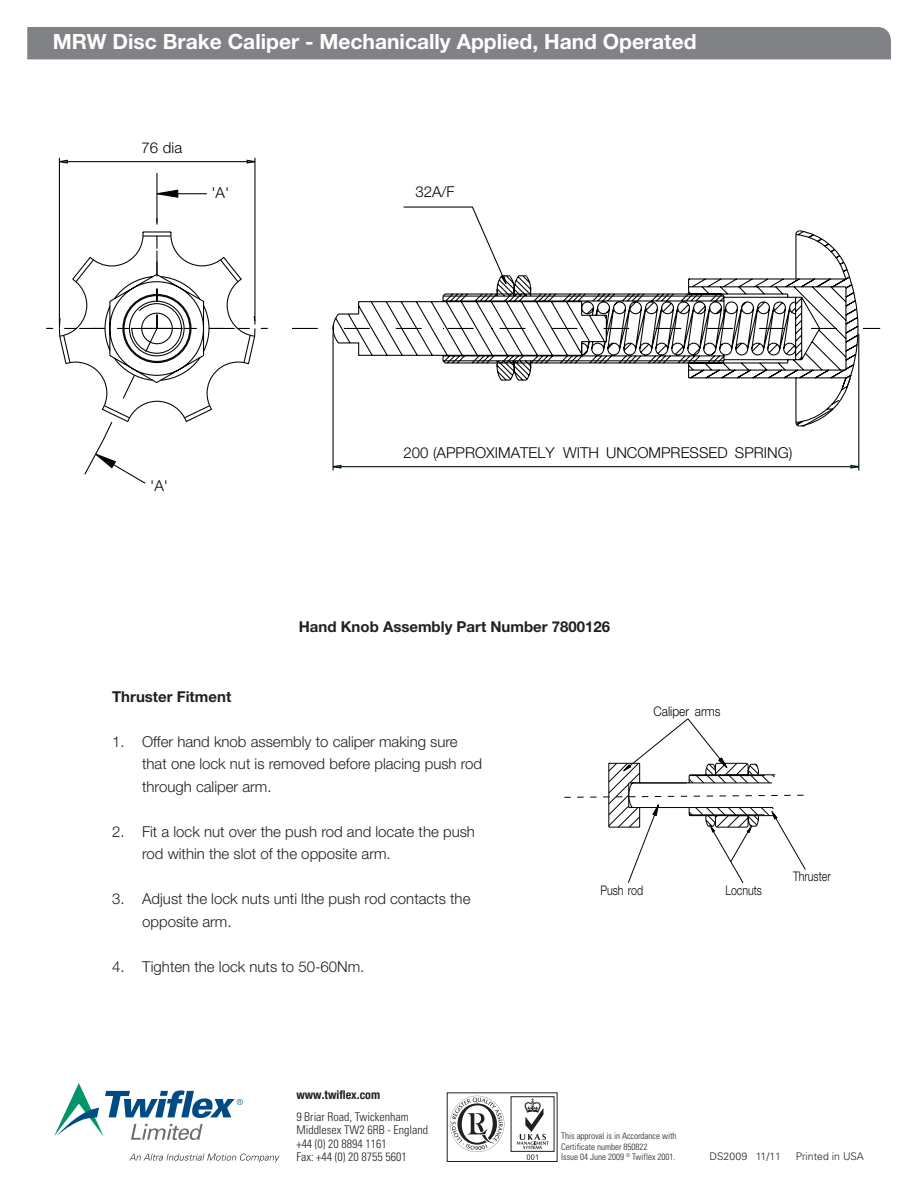
<style>
.page{position:relative;width:918px;height:1188px;background:#fff}
.page>*{position:absolute;margin:0;border:0;box-sizing:border-box;transform-origin:0 0}
.t1{font:700 21px "Helvetica Neue LT Std";color:#fff}
.t2{font:300 15px/22.5px "Helvetica Neue LT Std";color:#231f20}
.t3{font:300 15px "Helvetica Neue LT Std";color:#040503}
.t4{font:700 15px "Helvetica Neue LT Std";color:#231f20}
.t5{font:300 13.2px "Helvetica Neue LT Std";color:#040503;scale:.8 1}
.t6{font:300 13.2px "Helvetica Neue LT Std";color:#040503;scale:.9 1}
.t7{font:300 condensed 12px "Univers LT Std";color:#231f20}
.t8{font:700 condensed 12px "Helvetica Neue LT Std";color:#231f20}
.t9{font:300 10.5px "Univers LT Std";color:#231f20}
.t10{font:300 condensed 9px/10.5px "Univers LT Std";color:#231f20}
</style>
<div class="page">
<svg style="left:129px;top:1154px;width:151px;height:8px"></svg>
<svg style="left:54px;top:1083px;width:189px;height:57px"></svg>
<div style="left:27px;top:27px;width:864px;height:32px;background:#808285"></div>
<svg style="left:450px;top:1096px;width:54px;height:56px"></svg>
<svg style="left:517px;top:1099px;width:32px;height:61px"></svg>
<div style="left:511px;top:1096px;width:43px;height:56px;border:1px solid #231f20"></div>
<div style="left:447px;top:1092px;width:110px;height:70px;border:1px solid #231f20"></div>
<svg style="left:863px;top:328px;width:17px;height:1px"></svg>
<svg style="left:332px;top:230px;width:528px;height:241px"></svg>
<svg style="left:850px;top:464px;width:10px;height:5px"></svg>
<svg style="left:58px;top:157px;width:284px;height:312px"></svg>
<svg style="left:58px;top:159px;width:4px;height:5px"></svg>
<svg style="left:62px;top:159px;width:194px;height:31px"></svg>
<svg style="left:46px;top:190px;width:222px;height:279px"></svg>
<svg style="left:402px;top:206px;width:105px;height:79px"></svg>
<svg style="left:564px;top:718px;width:242px;height:165px"></svg>
<p class="t1" style="left:53px;top:29px;width:645px">MRW Disc Brake Caliper - Mechanically Applied, Hand Operated</p>
<p class="t3" style="left:142px;top:139px;width:42px">76 dia</p>
<p class="t3" style="left:211px;top:184px;width:19px">'A'</p>
<p class="t3" style="left:415px;top:183px;width:41px">32A/F</p>
<p class="t3" style="left:150px;top:476px;width:19px">'A'</p>
<p class="t3" style="left:403px;top:443px;width:391px">200 (APPROXIMATELY WITH UNCOMPRESSED SPRING)</p>
<p class="t4" style="left:299px;top:618px;width:313px">Hand Knob Assembly Part Number 7800126</p>
<p class="t4" style="left:112px;top:687px;width:121px">Thruster Fitment</p>
<p class="t2" style="left:142px;top:730px;width:342px;text-indent:-30px">1. Offer hand knob assembly to caliper making sure that one lock nut is removed before placing push rod through caliper arm.</p>
<p class="t2" style="left:142px;top:820px;width:334px;text-indent:-30px">2. Fit a lock nut over the push rod and locate the push rod within the slot of the opposite arm.</p>
<p class="t2" style="left:142px;top:887px;width:330px;text-indent:-30px">3. Adjust the lock nuts unti lthe push rod contacts the opposite arm.</p>
<p class="t2" style="left:112px;top:955px;width:254px">4. Tighten the lock nuts to 50-60Nm.</p>
<p class="t8" style="left:296px;top:1087px;width:85px">www.twiflex.com</p>
<p class="t7" style="left:296px;top:1109px;width:114px">9 Briar Road, Twickenham</p>
<p class="t7" style="left:296px;top:1123px;width:133px">Middlesex TW2 6RB - England</p>
<p class="t7" style="left:296px;top:1136px;width:92px">+44 (0) 20 8894 1161</p>
<p class="t7" style="left:296px;top:1150px;width:112px">Fax: +44 (0) 20 8755 5601</p>
<p class="t6" style="left:653px;top:703px;width:76px">Caliper arms</p>
<p class="t5" style="left:600px;top:882px;width:55px">Push rod</p>
<p class="t5" style="left:725px;top:882px;width:47px">Locnuts</p>
<p class="t5" style="left:793px;top:868px;width:49px">Thruster</p>
<p class="t10" style="left:561px;top:1131px;width:117px">This approval is in Accordance with<br>Certificate number 850822<br>Issue 04 June 2009 <sup>©</sup> Twiflex 2001.</p>
<p class="t9" style="left:710px;top:1150px;width:73px">DS2009 11/11</p>
<p class="t9" style="left:796px;top:1150px;width:70px">Printed in USA</p>
</div>
